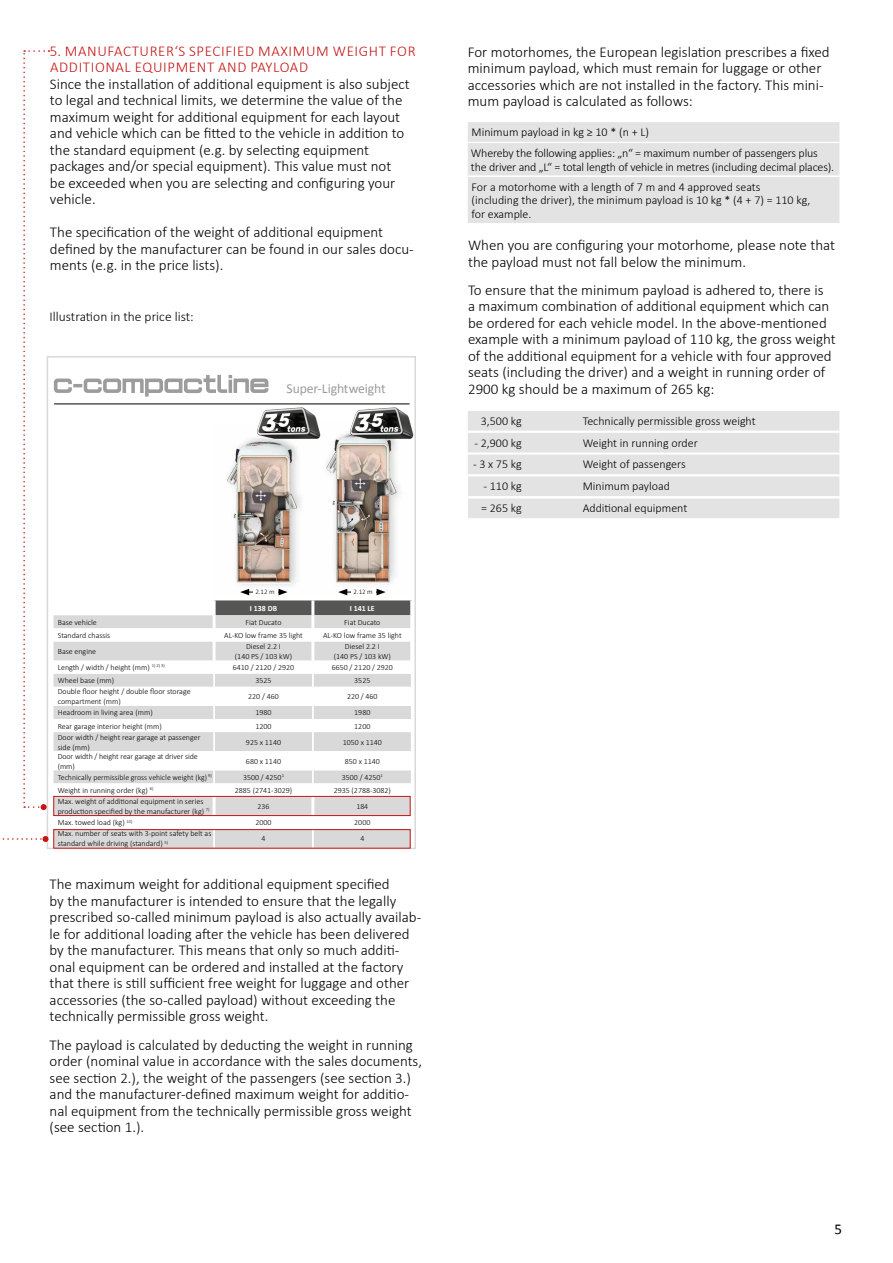
<style>
.page{position:relative;width:893px;height:1263px;background:#fff}
.page>*{position:absolute;margin:0;border:0;box-sizing:border-box;transform-origin:0 0}
.t1{font:300 15px/16.5px "Calibri";color:#000}
.t2{font:300 15px/16.5px "Calibri";letter-spacing:.04em;color:#c41415}
.t3{font:15px "Calibri";color:#000}
.t4{font:13.65px "Calibri";letter-spacing:-.01em;color:#9c9c9c}
.t5{font:300 13.5px "Calibri";color:#000}
.t6{font:300 12px/21.9px "Calibri";color:#000}
.t7{font:300 7.95px/9.8px "Calibri";color:#000}
.t8{font:700 7.95px "Calibri";color:#fff}
.t9{font:300 7.8px "Calibri";color:#000}
.t10{font:300 6.9px "Calibri";color:#000}
</style>
<div class="page">
<div style="left:468px;top:411px;width:371px;height:20px;background:#e3e3e3;border:2px solid #e3e3e3"></div>
<div style="left:468px;top:433px;width:371px;height:19px;background:#e3e3e3"></div>
<div style="left:468px;top:455px;width:371px;height:19px;background:#e3e3e3"></div>
<div style="left:468px;top:476px;width:371px;height:20px;background:#e3e3e3;border:2px solid #e3e3e3"></div>
<div style="left:468px;top:498px;width:371px;height:20px;background:#e3e3e3;border:2px solid #e3e3e3"></div>
<div style="left:468px;top:177px;width:371px;height:46px;background:#e3e3e3"></div>
<div style="left:468px;top:143px;width:371px;height:32px;background:#e3e3e3"></div>
<div style="left:468px;top:122px;width:371px;height:20px;background:#e3e3e3"></div>
<svg style="left:2px;top:50px;width:411px;height:798px"></svg>
<img style="left:253px;top:404px;width:71px;height:39px">
<img style="left:346px;top:404px;width:70px;height:39px">
<p class="t2" style="left:50px;top:43px;width:367px">5. MANUFACTURER‘S SPECIFIED MAXIMUM WEIGHT FOR<br>ADDITIONAL EQUIPMENT AND PAYLOAD</p>
<p class="t1" style="left:50px;top:76px;width:361px">Since the installation of additional equipment is also subject to legal and technical limits, we determine the value of the maximum weight for additional equipment for each layout and vehicle which can be fitted to the vehicle in addition to the standard equipment (e.g. by selecting equipment packages and/or special equipment). This value must not be exceeded when you are selecting and configuring your vehicle.</p>
<p class="t1" style="left:50px;top:224px;width:365px">The specification of the weight of additional equipment defined by the manufacturer can be found in our sales docu&shy;ments (e.g. in the price lists).</p>
<p class="t5" style="left:50px;top:308px;width:146px">Illustration in the price list:</p>
<p class="t4" style="left:287px;top:379px;width:101px">Super-Lightweight</p>
<p class="t10" style="left:255px;top:587px;width:21px">2.12 m</p>
<p class="t10" style="left:353px;top:587px;width:21px">2.12 m</p>
<p class="t8" style="left:250px;top:603px;width:29px">I 138 DB</p>
<p class="t8" style="left:350px;top:603px;width:27px">I 141 LE</p>
<p class="t7" style="left:58px;top:617px;width:41px">Base vehicle</p>
<p class="t7" style="left:245px;top:617px;width:38px">Fiat Ducato</p>
<p class="t7" style="left:344px;top:617px;width:38px">Fiat Ducato</p>
<p class="t7" style="left:58px;top:630px;width:54px">Standard chassis</p>
<p class="t7" style="left:224px;top:630px;width:80px">AL-KO low frame 35 light</p>
<p class="t7" style="left:323px;top:630px;width:80px">AL-KO low frame 35 light</p>
<p class="t7" style="left:58px;top:646px;width:40px">Base engine</p>
<p class="t7" style="left:235px;top:641px;width:59px;text-align:center">Diesel 2.2 I<br>(140 PS / 103 kW)</p>
<p class="t7" style="left:334px;top:641px;width:59px;text-align:center">Diesel 2.2 I<br>(140 PS / 103 kW)</p>
<p class="t7" style="left:58px;top:662px;width:109px">Length / width / height (mm) <sup>1)</sup> <sup>2)</sup> <sup>3)</sup></p>
<p class="t7" style="left:233px;top:662px;width:63px">6410 / 2120 / 2920</p>
<p class="t7" style="left:332px;top:662px;width:63px">6650 / 2120 / 2920</p>
<p class="t7" style="left:58px;top:676px;width:58px">Wheel base (mm)</p>
<p class="t7" style="left:255px;top:676px;width:18px">3525</p>
<p class="t7" style="left:354px;top:676px;width:18px">3525</p>
<p class="t7" style="left:58px;top:687px;width:134px">Double floor height / double floor storage compartment (mm)</p>
<p class="t7" style="left:248px;top:692px;width:32px">220 / 460</p>
<p class="t7" style="left:347px;top:692px;width:32px">220 / 460</p>
<p class="t7" style="left:58px;top:708px;width:96px">Headroom in living area (mm)</p>
<p class="t7" style="left:255px;top:708px;width:18px">1980</p>
<p class="t7" style="left:354px;top:708px;width:18px">1980</p>
<p class="t7" style="left:58px;top:721px;width:106px">Rear garage interior height (mm)</p>
<p class="t7" style="left:255px;top:721px;width:18px">1200</p>
<p class="t7" style="left:354px;top:721px;width:18px">1200</p>
<p class="t7" style="left:58px;top:732px;width:144px">Door width / height rear garage at passenger side (mm)</p>
<p class="t7" style="left:246px;top:737px;width:37px">925 x 1140</p>
<p class="t7" style="left:343px;top:737px;width:41px">1050 x 1140</p>
<p class="t7" style="left:58px;top:751px;width:142px">Door width / height rear garage at driver side (mm)</p>
<p class="t7" style="left:246px;top:756px;width:37px">680 x 1140</p>
<p class="t7" style="left:345px;top:756px;width:37px">850 x 1140</p>
<p class="t7" style="left:58px;top:772px;width:156px">Technically permissible gross vehicle weight (kg) <sup>9)</sup></p>
<p class="t7" style="left:243px;top:772px;width:42px">3500 / 4250<sup>1</sup></p>
<p class="t7" style="left:342px;top:772px;width:42px">3500 / 4250<sup>1</sup></p>
<p class="t7" style="left:58px;top:785px;width:97px">Weight in running order (kg) <sup>6)</sup></p>
<p class="t7" style="left:235px;top:785px;width:59px">2885 (2741-3029)</p>
<p class="t7" style="left:334px;top:785px;width:59px">2935 (2788-3082)</p>
<p class="t7" style="left:58px;top:796px;width:153px">Max. weight of additional equipment in series production specified by the manufacturer (kg) <sup>7)</sup></p>
<p class="t9" style="left:258px;top:801px;width:13px">236</p>
<p class="t9" style="left:356px;top:801px;width:13px">184</p>
<p class="t7" style="left:58px;top:817px;width:76px">Max. towed load (kg) <sup>10)</sup></p>
<p class="t7" style="left:255px;top:817px;width:18px">2000</p>
<p class="t7" style="left:354px;top:817px;width:18px">2000</p>
<p class="t7" style="left:58px;top:829px;width:155px">Max. number of seats with 3-point safety belt as standard while driving (standard) <sup>5)</sup></p>
<p class="t7" style="left:261px;top:834px;width:6px">4</p>
<p class="t7" style="left:360px;top:834px;width:6px">4</p>
<p class="t1" style="left:50px;top:876px;width:373px">The maximum weight for additional equipment specified<br>by the manufacturer is intended to ensure that the legally prescribed so-called minimum payload is also actually availab&shy;le for additional loading after the vehicle has been delivered by the manufacturer. This means that only so much additi&shy;onal equipment can be ordered and installed at the factory that there is still sufficient free weight for luggage and other accessories (the so-called payload) without exceeding the technically permissible gross weight.</p>
<p class="t1" style="left:50px;top:1036px;width:374px">The payload is calculated by deducting the weight in running order (nominal value in accordance with the sales documents, see section 2.), the weight of the passengers (see section 3.) and the manufacturer-defined maximum weight for additio&shy;nal equipment from the technically permissible gross weight (see section 1.).</p>
<p class="t1" style="left:468px;top:44px;width:363px">For motorhomes, the European legislation prescribes a fixed minimum payload, which must remain for luggage or other accessories which are not installed in the factory. This mini&shy;mum payload is calculated as follows:</p>
<p class="t6" style="left:472px;top:121px;width:179px">Minimum payload in kg ≥ 10 * (n + L)</p>
<p class="t6" style="left:471px;top:146px;width:365px;line-height:13.5px">Whereby the following applies: „n“ = maximum number of passengers plus the driver and „L“ = total length of vehicle in metres (including decimal places).</p>
<p class="t6" style="left:472px;top:180px;width:340px;line-height:13.5px">For a motorhome with a length of 7 m and 4 approved seats (including the driver), the minimum payload is 10 kg * (4 + 7) = 110 kg, for example.</p>
<p class="t1" style="left:468px;top:237px;width:368px">When you are configuring your motorhome, please note that the payload must not fall below the minimum.</p>
<p class="t1" style="left:468px;top:281px;width:369px">To ensure that the minimum payload is adhered to, there is<br>a maximum combination of additional equipment which can be ordered for each vehicle model. In the above-mentioned example with a minimum payload of 110 kg, the gross weight of the additional equipment for a vehicle with four approved seats (including the driver) and a weight in running order of 2900 kg should be a maximum of 265 kg:</p>
<p class="t6" style="left:481px;top:410px;width:42px">3,500 kg</p>
<p class="t6" style="left:474px;top:432px;width:49px">- 2,900 kg</p>
<p class="t6" style="left:473px;top:453px;width:50px">- 3 x 75 kg</p>
<p class="t6" style="left:481px;top:475px;width:42px">- 110 kg = 265 kg</p>
<p class="t6" style="left:583px;top:410px;width:175px">Technically permissible gross weight<br>Weight in running order<br>Weight of passengers<br>Minimum payload<br>Additional equipment</p>
<p class="t3" style="left:834px;top:1218px;width:9px">5</p>
</div>
